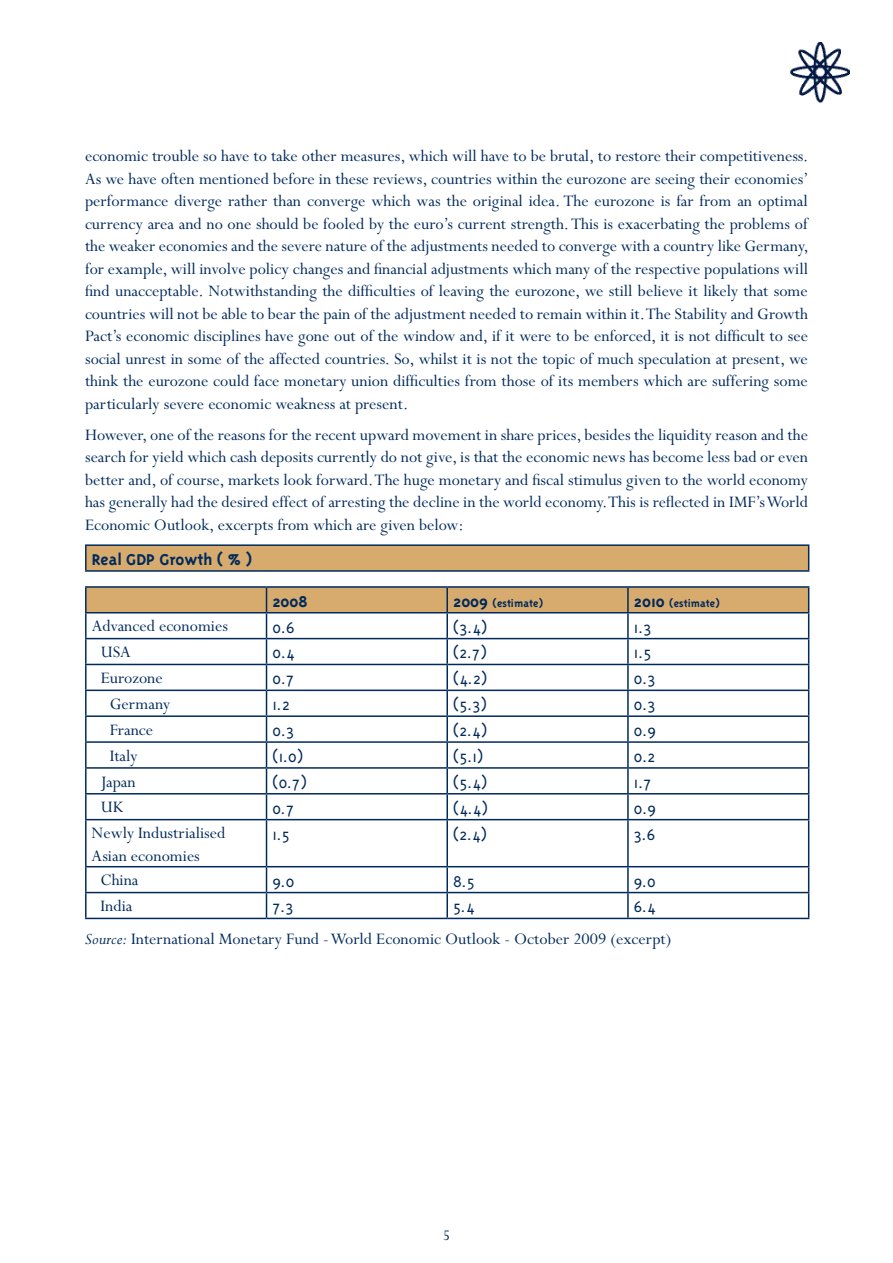
<style>
.page{position:relative;width:893px;height:1263px;background:#fff}
.page>*{position:absolute;margin:0;border:0;box-sizing:border-box;transform-origin:0 0}
.t1{font:18px/22.5px "Perpetua";color:#002a5b;text-align:justify}
.t2{font:300 18px "Triplex";color:#002a5b}
.t3{font:700 18px "Triplex";color:#002a5b}
.t4{font:16.5px "Perpetua";color:#002a5b}
.t5{font:700 12px "Triplex";color:#002a5b}
.s1{font-size:18px}
.s2{font-style:italic}
</style>
<div class="page">
<img style="left:790px;top:43px;width:59px;height:61px">
<div style="left:86px;top:545px;width:723px;height:26px;background:#d7ab6e"></div>
<hr style="left:85px;top:544px;width:724px;height:2px;background:#002a5b">
<hr style="left:85px;top:546px;width:2px;height:24px;background:#002a5b">
<svg style="left:808px;top:546px;width:1px;height:24px"></svg>
<hr style="left:85px;top:570px;width:724px;height:2px;background:#002a5b">
<hr style="left:85px;top:613px;width:2px;height:25px;background:#002a5b">
<hr style="left:85px;top:638px;width:181px;height:1px;background:#002a5b">
<hr style="left:85px;top:639px;width:2px;height:25px;background:#002a5b">
<hr style="left:85px;top:664px;width:181px;height:1px;background:#002a5b">
<hr style="left:85px;top:665px;width:2px;height:24px;background:#002a5b">
<hr style="left:85px;top:689px;width:181px;height:2px;background:#002a5b">
<hr style="left:85px;top:691px;width:2px;height:24px;background:#002a5b">
<hr style="left:85px;top:715px;width:181px;height:2px;background:#002a5b">
<hr style="left:85px;top:717px;width:2px;height:24px;background:#002a5b">
<hr style="left:85px;top:741px;width:181px;height:2px;background:#002a5b">
<hr style="left:85px;top:743px;width:2px;height:24px;background:#002a5b">
<hr style="left:85px;top:767px;width:181px;height:2px;background:#002a5b">
<hr style="left:85px;top:769px;width:2px;height:24px;background:#002a5b">
<hr style="left:85px;top:793px;width:181px;height:1px;background:#002a5b">
<hr style="left:85px;top:794px;width:2px;height:25px;background:#002a5b">
<hr style="left:85px;top:819px;width:181px;height:1px;background:#002a5b">
<hr style="left:85px;top:820px;width:2px;height:46px;background:#002a5b">
<hr style="left:266px;top:819px;width:181px;height:1px;background:#002a5b">
<hr style="left:447px;top:819px;width:181px;height:1px;background:#002a5b">
<hr style="left:446px;top:820px;width:2px;height:46px;background:#002a5b">
<hr style="left:628px;top:819px;width:181px;height:1px;background:#002a5b">
<hr style="left:627px;top:820px;width:2px;height:46px;background:#002a5b">
<hr style="left:85px;top:866px;width:181px;height:1px;background:#002a5b">
<hr style="left:85px;top:867px;width:2px;height:25px;background:#002a5b">
<hr style="left:266px;top:866px;width:181px;height:1px;background:#002a5b">
<hr style="left:447px;top:866px;width:181px;height:1px;background:#002a5b">
<hr style="left:446px;top:867px;width:2px;height:25px;background:#002a5b">
<hr style="left:628px;top:866px;width:181px;height:1px;background:#002a5b">
<hr style="left:627px;top:867px;width:2px;height:25px;background:#002a5b">
<hr style="left:85px;top:892px;width:181px;height:1px;background:#002a5b">
<hr style="left:85px;top:893px;width:2px;height:25px;background:#002a5b">
<hr style="left:266px;top:892px;width:181px;height:1px;background:#002a5b">
<hr style="left:447px;top:892px;width:181px;height:1px;background:#002a5b">
<hr style="left:446px;top:893px;width:2px;height:25px;background:#002a5b">
<hr style="left:628px;top:892px;width:181px;height:1px;background:#002a5b">
<hr style="left:627px;top:893px;width:2px;height:25px;background:#002a5b">
<hr style="left:85px;top:918px;width:181px;height:1px;background:#002a5b">
<hr style="left:85px;top:586px;width:181px;height:2px;background:#002a5b">
<hr style="left:85px;top:588px;width:2px;height:24px;background:#002a5b">
<hr style="left:266px;top:586px;width:181px;height:2px;background:#002a5b">
<hr style="left:447px;top:586px;width:181px;height:2px;background:#002a5b">
<hr style="left:628px;top:586px;width:181px;height:2px;background:#002a5b">
<hr style="left:85px;top:612px;width:181px;height:1px;background:#002a5b">
<svg style="left:86px;top:587px;width:723px;height:232px"></svg>
<hr style="left:266px;top:820px;width:1px;height:46px;background:#002a5b">
<hr style="left:808px;top:820px;width:1px;height:46px;background:#002a5b">
<svg style="left:266px;top:867px;width:1px;height:51px"></svg>
<svg style="left:808px;top:867px;width:1px;height:51px"></svg>
<hr style="left:266px;top:918px;width:181px;height:1px;background:#002a5b">
<hr style="left:447px;top:918px;width:181px;height:1px;background:#002a5b">
<hr style="left:628px;top:918px;width:181px;height:1px;background:#002a5b">
<p class="t1" style="left:85px;top:146px;width:725px">economic trouble so have to take other measures, which will have to be brutal, to restore their competitiveness.<br>As we have often mentioned before in these reviews, countries within the eurozone are seeing their economies’ performance diverge rather than converge which was the original idea. The eurozone is far from an optimal currency area and no one should be fooled by the euro’s current strength. This is exacerbating the problems of the weaker economies and the severe nature of the adjustments needed to converge with a country like Germany, for example, will involve policy changes and financial adjustments which many of the respective populations will find unacceptable. Notwithstanding the difficulties of leaving the eurozone, we still believe it likely that some countries will not be able to bear the pain of the adjustment needed to remain within it. The Stability and Growth Pact’s economic disciplines have gone out of the window and, if it were to be enforced, it is not difficult to see social unrest in some of the affected countries. So, whilst it is not the topic of much speculation at present, we think the eurozone could face monetary union difficulties from those of its members which are suffering some particularly severe economic weakness at present.</p>
<p class="t1" style="left:85px;top:424px;width:724px">However, one of the reasons for the recent upward movement in share prices, besides the liquidity reason and the search for yield which cash deposits currently do not give, is that the economic news has become less bad or even better and, of course, markets look forward. The huge monetary and fiscal stimulus given to the world economy has generally had the desired effect of arresting the decline in the world economy. This is reflected in IMF’s World Economic Outlook, excerpts from which are given below:</p>
<p class="t3" style="left:92px;top:549px;width:162px">Real GDP Growth ( % )</p>
<p class="t3" style="left:272px;top:591px;width:37px">2008</p>
<p class="t5" style="left:453px;top:596px;width:91px"><span class="s1">2009</span> (estimate)</p>
<p class="t5" style="left:634px;top:596px;width:87px"><span class="s1">2010</span> (estimate)</p>
<p class="t1" style="left:92px;top:615px;width:138px">Advanced economies</p>
<p class="t2" style="left:272px;top:617px;width:24px">0.6</p>
<p class="t2" style="left:453px;top:617px;width:36px">(3.4)</p>
<p class="t2" style="left:634px;top:617px;width:19px">1.3</p>
<p class="t1" style="left:101px;top:641px;width:32px">USA</p>
<p class="t2" style="left:272px;top:643px;width:24px">0.4</p>
<p class="t2" style="left:453px;top:643px;width:35px">(2.7)</p>
<p class="t2" style="left:634px;top:643px;width:19px">1.5</p>
<p class="t1" style="left:101px;top:667px;width:64px">Eurozone</p>
<p class="t2" style="left:272px;top:669px;width:23px">0.7</p>
<p class="t2" style="left:453px;top:669px;width:35px">(4.2)</p>
<p class="t2" style="left:634px;top:669px;width:23px">0.3</p>
<p class="t1" style="left:110px;top:693px;width:62px">Germany</p>
<p class="t2" style="left:272px;top:695px;width:19px">1.2</p>
<p class="t2" style="left:453px;top:695px;width:35px">(5.3)</p>
<p class="t2" style="left:634px;top:695px;width:23px">0.3</p>
<p class="t1" style="left:110px;top:719px;width:45px">France</p>
<p class="t2" style="left:272px;top:720px;width:23px">0.3</p>
<p class="t2" style="left:453px;top:720px;width:35px">(2.4)</p>
<p class="t2" style="left:634px;top:720px;width:24px">0.9</p>
<p class="t1" style="left:110px;top:745px;width:29px">Italy</p>
<p class="t2" style="left:272px;top:746px;width:32px">(1.0)</p>
<p class="t2" style="left:453px;top:746px;width:32px">(5.1)</p>
<p class="t2" style="left:634px;top:746px;width:23px">0.2</p>
<p class="t1" style="left:101px;top:771px;width:37px">Japan</p>
<p class="t2" style="left:272px;top:772px;width:36px">(0.7)</p>
<p class="t2" style="left:453px;top:772px;width:36px">(5.4)</p>
<p class="t2" style="left:634px;top:772px;width:19px">1.7</p>
<p class="t1" style="left:101px;top:796px;width:25px">UK</p>
<p class="t2" style="left:272px;top:798px;width:23px">0.7</p>
<p class="t2" style="left:453px;top:798px;width:36px">(4.4)</p>
<p class="t2" style="left:634px;top:798px;width:24px">0.9</p>
<p class="t1" style="left:92px;top:822px;width:135px">Newly Industrialised<br>Asian economies</p>
<p class="t2" style="left:272px;top:824px;width:19px">1.5</p>
<p class="t2" style="left:453px;top:824px;width:35px">(2.4)</p>
<p class="t2" style="left:634px;top:824px;width:23px">3.6</p>
<p class="t1" style="left:101px;top:869px;width:39px">China</p>
<p class="t2" style="left:272px;top:871px;width:24px">9.0</p>
<p class="t2" style="left:453px;top:871px;width:23px">8.5</p>
<p class="t2" style="left:634px;top:871px;width:24px">9.0</p>
<p class="t1" style="left:101px;top:895px;width:33px">India</p>
<p class="t2" style="left:272px;top:897px;width:23px">7.3</p>
<p class="t2" style="left:453px;top:897px;width:23px">5.4</p>
<p class="t2" style="left:634px;top:897px;width:23px">6.4</p>
<p class="t1" style="left:85px;top:928px;width:588px"><span class="s2">Source:</span> International Monetary Fund - World Economic Outlook - October 2009 (excerpt)</p>
<p class="t4" style="left:443px;top:1226px;width:9px">5</p>
</div>
